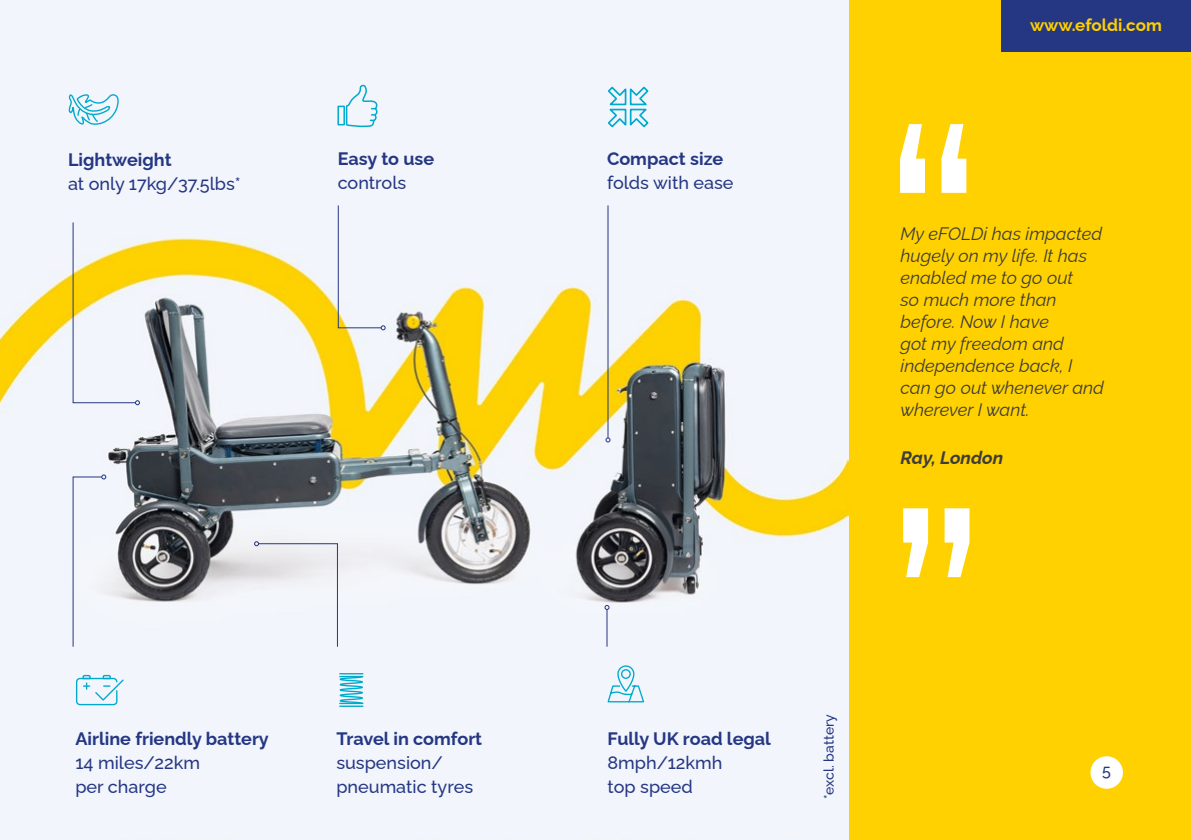
<style>
.page{position:relative;width:1191px;height:840px;background:#fff}
.page>*{position:absolute;margin:0;border:0;box-sizing:border-box;transform-origin:0 0}
.t1{font:500 300px "Raleway";color:#fff}
.t2{font:italic 18px/22px "Raleway";color:#3c3c3b}
.t3{font:500 18px/24px "Raleway";color:#253783}
.t4{font:700 18px "Raleway";color:#253783}
.t5{font:italic 700 18px "Raleway";color:#3c3c3b}
.t6{font:700 17px "Raleway";color:#ffd100}
.t7{font:500 16px "Raleway";color:#253783}
.t8{font:500 14px "Raleway";color:#253783}
</style>
<div class="page">
<div style="left:848px;top:0;width:343px;height:839px;background:#ffd100"></div>
<div style="left:1001px;top:0;width:190px;height:51px;background:#253783"></div>
<div style="left:1090px;top:755px;width:33px;height:33px;background:#fff;border-radius:50%"></div>
<img style="left:0;top:0;width:849px;height:839px">
<svg style="left:68px;top:86px;width:52px;height:44px"></svg>
<svg style="left:607px;top:664px;width:37px;height:41px"></svg>
<svg style="left:338px;top:84px;width:41px;height:44px"></svg>
<svg style="left:607px;top:85px;width:43px;height:44px"></svg>
<svg style="left:72px;top:221px;width:68px;height:184px"></svg>
<svg style="left:72px;top:474px;width:34px;height:173px"></svg>
<hr style="left:606px;top:609px;width:1px;height:37px;background:#253783">
<svg style="left:604px;top:604px;width:5px;height:5px"></svg>
<svg style="left:254px;top:541px;width:84px;height:106px"></svg>
<svg style="left:337px;top:204px;width:49px;height:126px"></svg>
<hr style="left:607px;top:205px;width:1px;height:232px;background:#253783">
<svg style="left:605px;top:437px;width:5px;height:5px"></svg>
<div style="left:76px;top:677px;width:41px;height:27px;border:1px solid #00aacd;border-radius:3px"></div>
<svg style="left:82px;top:673px;width:43px;height:28px"></svg>
<hr style="left:340px;top:672px;width:23px;height:2px;background:#00aacd">
<svg style="left:339px;top:674px;width:25px;height:32px"></svg>
<p class="t4" style="left:68px;top:145px;width:105px">Lightweight</p>
<p class="t3" style="left:68px;top:169px;width:174px">at only 17kg/37.5lbs*</p>
<p class="t4" style="left:338px;top:144px;width:98px">Easy to use</p>
<p class="t3" style="left:338px;top:169px;width:70px">controls</p>
<p class="t4" style="left:75px;top:723px;width:195px">Airline friendly battery</p>
<p class="t3" style="left:75px;top:748px;width:126px">14 miles/22km per charge</p>
<p class="t4" style="left:336px;top:723px;width:147px">Travel in comfort</p>
<p class="t3" style="left:336px;top:748px;width:138px">suspension/ pneumatic tyres</p>
<p class="t4" style="left:607px;top:144px;width:118px">Compact size</p>
<p class="t3" style="left:607px;top:169px;width:128px">folds with ease</p>
<p class="t4" style="left:607px;top:723px;width:165px">Fully UK road legal</p>
<p class="t3" style="left:607px;top:748px;width:116px">8mph/12kmh top speed</p>
<p class="t8" style="left:817px;top:798px;width:86px;rotate:-90deg">*excl. battery</p>
<h1 class="t1" style="left:881px;top:-2px;width:105px">“</h1>
<p class="t6" style="left:1030px;top:11px;width:133px">www.efoldi.com</p>
<p class="t2" style="left:900px;top:220px;width:205px">My eFOLDi has impacted hugely on my life. It has enabled me to go out<br>so much more than before. Now I have<br>got my freedom and independence back, I can go out whenever and wherever I want.</p>
<p class="t5" style="left:900px;top:443px;width:104px">Ray, London</p>
<h1 class="t1" style="left:988px;top:703px;width:105px;rotate:-180deg">“</h1>
<p class="t7" style="left:1102px;top:756px;width:10px">5</p>
</div>
